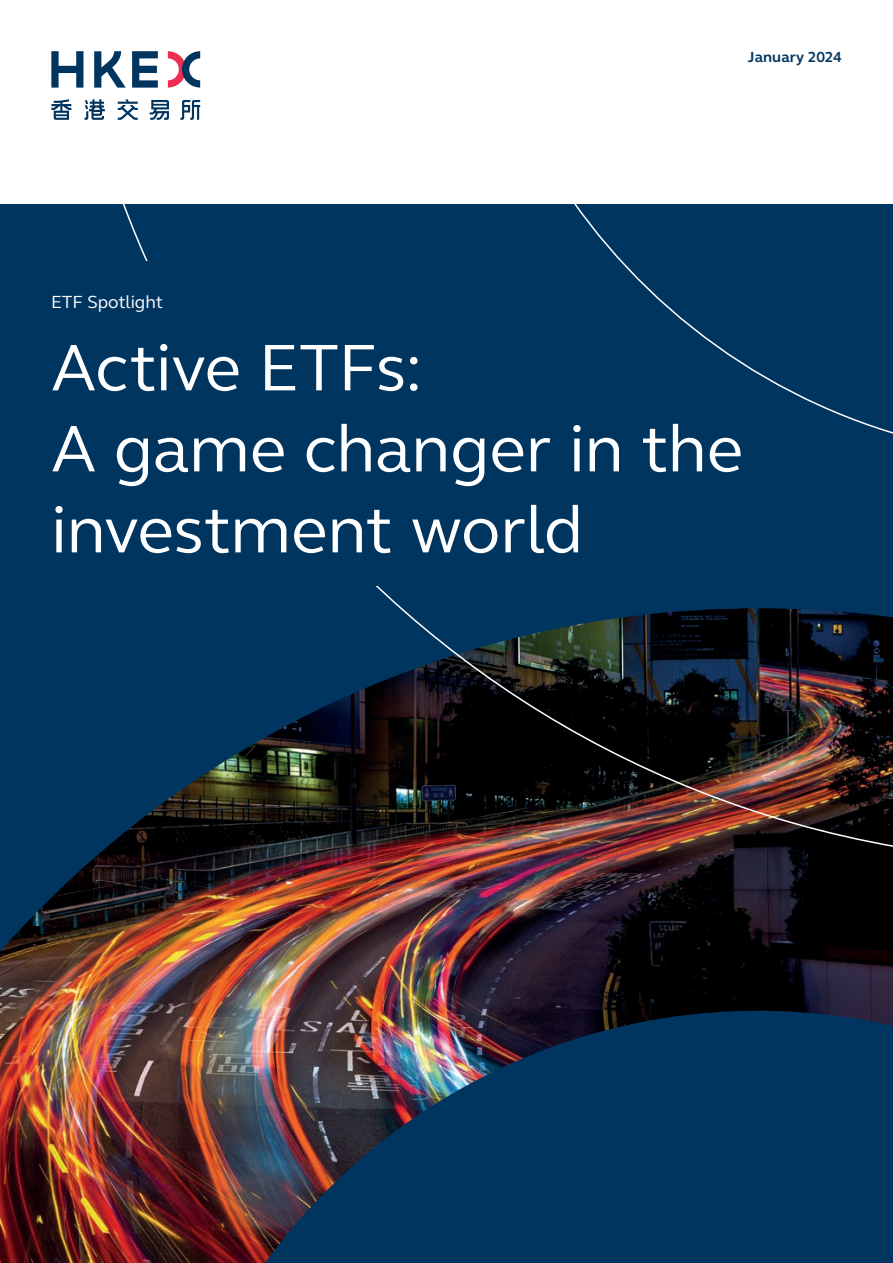
<style>
.page{position:relative;width:893px;height:1263px;background:#fff}
.page>*{position:absolute;margin:0;border:0;box-sizing:border-box;transform-origin:0 0}
.t1{font:67.5px/81px "FS Elliot Pro";letter-spacing:-.01em;color:#fff}
.t2{font:18px "FS Elliot Pro";color:#fff}
.t3{font:700 15px "FS Elliot Pro";letter-spacing:.01em;color:#003560}
</style>
<div class="page">
<img style="left:0;top:943px;width:893px;height:320px">
<img style="left:0;top:205px;width:893px;height:738px">
<svg style="left:180px;top:100px;width:20px;height:20px"></svg>
<svg style="left:118px;top:99px;width:20px;height:21px"></svg>
<svg style="left:132px;top:51px;width:26px;height:37px"></svg>
<svg style="left:51px;top:51px;width:32px;height:37px"></svg>
<svg style="left:94px;top:51px;width:32px;height:37px"></svg>
<svg style="left:168px;top:51px;width:32px;height:37px"></svg>
<svg style="left:150px;top:100px;width:19px;height:20px"></svg>
<svg style="left:85px;top:99px;width:20px;height:21px"></svg>
<svg style="left:51px;top:99px;width:20px;height:21px"></svg>
<div style="left:28px;top:261px;width:474px;height:325px;background:#003560"></div>
<p class="t3" style="left:748px;top:46px;width:96px">January 2024</p>
<p class="t2" style="left:51px;top:289px;width:113px">ETF Spotlight</p>
<p class="t1" style="left:51px;top:325px;width:693px">Active ETFs:<br>A game changer in the investment world</p>
</div>
